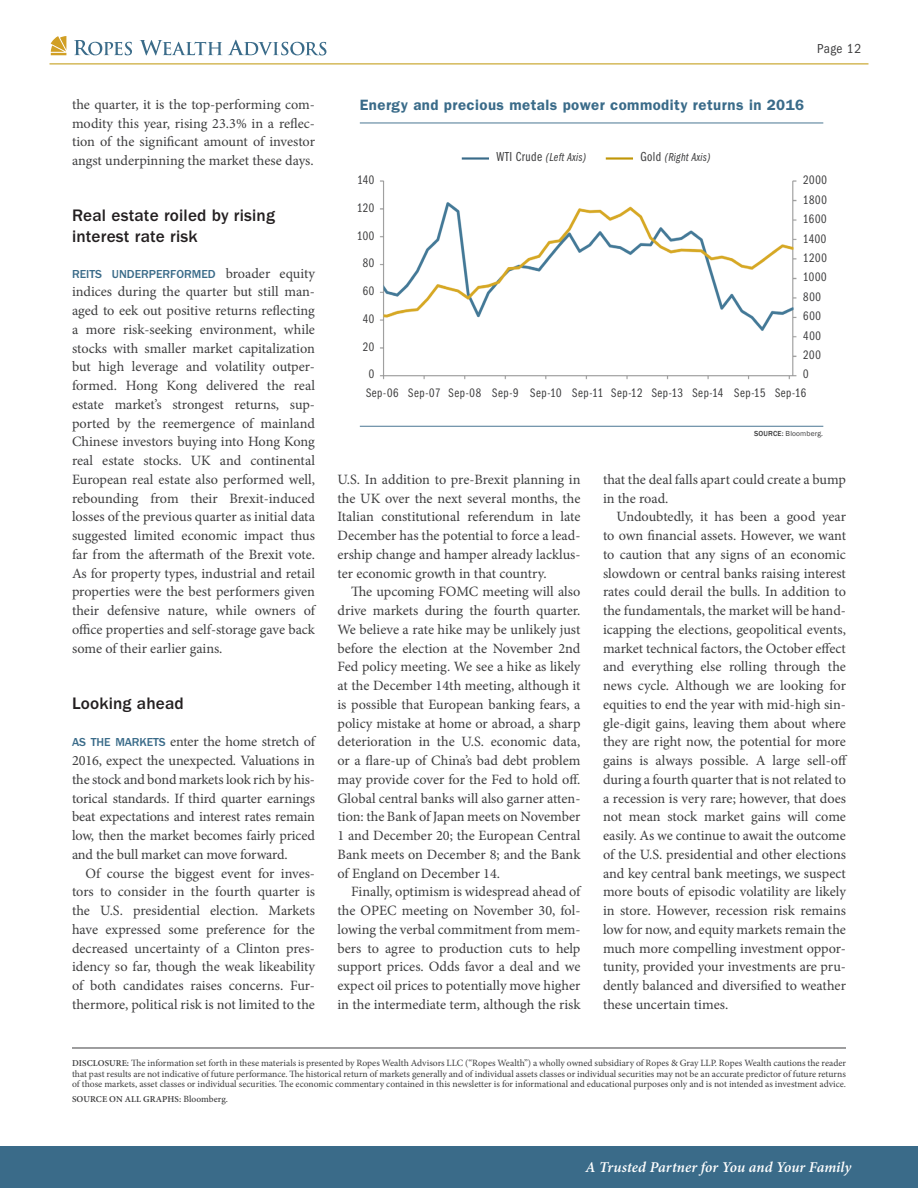
<style>
.page{position:relative;width:918px;height:1188px;background:#fff}
.page>*{position:absolute;margin:0;border:0;box-sizing:border-box;transform-origin:0 0}
.HEAD3_Mini__FG_Demi{font:500 17.25px/21px "ITC Franklin Gothic Std";letter-spacing:.01em;color:#231f20}
.CHART_HEAD__FG_Med_1{font:600 15px "ITC Franklin Gothic Std";letter-spacing:.03em;color:#3a6b89}
.t1{font:italic 600 15px "Minion Pro";color:#fff}
.TEXT__M_9_5{font:14.25px/18.8px "Minion Pro";color:#3e3e3f;text-align:justify}
.TEXT__M_9_5_flush{font:14.25px/18.8px "Minion Pro";letter-spacing:-.005em;color:#3e3e3f;text-align:justify}
.t2{font:condensed 13.5px "ITC Franklin Gothic Std";letter-spacing:.025em;color:#3e3e3f}
.CHART_NUMBERS__FG_Bo{font:12.75px "ITC Franklin Gothic Std Bk Cp";letter-spacing:.055em;color:#3e3e3f}
.CHART_TEXT1__FG_Book{font:12px "ITC Franklin Gothic Std Bk Cp It";letter-spacing:.02em;color:#3e3e3f}
.TEXT__M_9_5_flush-2{font:500 12px "ITC Franklin Gothic Std";color:#3a6b89}
.t3{font:9.6px/10.5px "Minion Pro";color:#3e3e3f;text-align:justify}
.t4{font:600 9px "Minion Pro";letter-spacing:.01em;color:#3e3e3f}
.t5{font:7.5px "Franklin Gothic";letter-spacing:.02em;color:#3e3e3f}
.s1{font-family:"Minion Pro";font-weight:400;font-size:14.25px;color:#3e3e3f}
.s2{font-family:"ITC Franklin Gothic Std";font-weight:500;font-size:12px;color:#3a6b89}
.s3{font-family:"ITC Franklin Gothic Std Bk Cp";font-size:13.5px}
.s4{font-weight:500}
.s5{font-weight:600;font-size:9px}
.s6{font-weight:500;font-size:9.45px}
</style>
<div class="page">
<svg style="left:74px;top:40px;width:58px;height:15px"></svg>
<svg style="left:140px;top:40px;width:186px;height:15px"></svg>
<svg style="left:51px;top:36px;width:15px;height:19px"></svg>
<hr style="left:50px;top:64px;width:818px;height:1px;background:#c09607">
<div style="left:0;top:1146px;width:918px;height:42px;background:#3a6b89"></div>
<hr style="left:72px;top:1048px;width:774px;height:1px;background:#3e3e3f">
<hr style="left:360px;top:123px;width:463px;height:1px;background:#4a7693">
<img style="left:380px;top:180px;width:417px;height:200px">
<hr style="left:462px;top:157px;width:27px;height:3px;background:#3a6b89">
<hr style="left:606px;top:157px;width:27px;height:3px;background:#c09607">
<hr style="left:360px;top:426px;width:463px;height:1px;background:#4a7693">
<p class="TEXT__M_9_5_flush" style="left:72px;top:95px;width:245px">the quarter, it is the top-performing com&shy;modity this year, rising 23.3% in a reflec&shy;tion of the significant amount of investor angst underpinning the market these days.</p>
<p class="HEAD3_Mini__FG_Demi" style="left:72px;top:205px;width:205px">Real estate roiled by rising interest rate risk</p>
<p class="TEXT__M_9_5_flush-2" style="left:72px;top:267px;width:244px">REITS UNDERPERFORMED <span class="s1">broader equity</span></p>
<p class="TEXT__M_9_5_flush" style="left:72px;top:282px;width:245px">indices during the quarter but still man&shy;aged to eek out positive returns reflecting a more risk-seeking environment, while stocks with smaller market capitalization but high leverage and volatility outper&shy;formed. Hong Kong delivered the real estate market’s strongest returns, sup&shy;ported by the reemergence of mainland Chinese investors buying into Hong Kong real estate stocks. UK and continental European real estate also performed well, rebounding from their Brexit-induced losses of the previous quarter as initial data suggested limited economic impact thus far from the aftermath of the Brexit vote.<br>As for property types, industrial and retail properties were the best performers given their defensive nature, while owners of office properties and self-storage gave back some of their earlier gains.</p>
<p class="HEAD3_Mini__FG_Demi" style="left:72px;top:693px;width:113px">Looking ahead</p>
<p class="TEXT__M_9_5_flush" style="left:72px;top:732px;width:245px"><span class="s2">AS THE MARKETS</span> enter the home stretch of 2016, expect the unexpected. Valuations in the stock and bond markets look rich by his&shy;torical standards. If third quarter earnings beat expectations and interest rates remain low, then the market becomes fairly priced and the bull market can move forward.</p>
<p class="TEXT__M_9_5" style="left:72px;top:864px;width:245px;text-indent:14px">Of course the biggest event for inves&shy;tors to consider in the fourth quarter is the U.S. presidential election. Markets have expressed some preference for the decreased uncertainty of a Clinton pres&shy;idency so far, though the weak likeability of both candidates raises concerns. Fur&shy;thermore, political risk is not limited to the</p>
<p class="t2" style="left:817px;top:41px;width:46px">Page 12</p>
<p class="CHART_HEAD__FG_Med_1" style="left:360px;top:96px;width:446px">Energy and precious metals power commodity returns in 2016</p>
<p class="CHART_TEXT1__FG_Book" style="left:496px;top:151px;width:91px"><span class="s3">WTI Crude</span> (Left Axis)</p>
<p class="CHART_TEXT1__FG_Book" style="left:640px;top:151px;width:72px"><span class="s3">Gold</span> (Right Axis)</p>
<p class="CHART_NUMBERS__FG_Bo" style="left:357px;top:173px;width:18px">140</p>
<p class="CHART_NUMBERS__FG_Bo" style="left:357px;top:201px;width:19px">120</p>
<p class="CHART_NUMBERS__FG_Bo" style="left:357px;top:229px;width:19px">100</p>
<p class="CHART_NUMBERS__FG_Bo" style="left:363px;top:256px;width:13px">80</p>
<p class="CHART_NUMBERS__FG_Bo" style="left:363px;top:284px;width:13px">60</p>
<p class="CHART_NUMBERS__FG_Bo" style="left:363px;top:312px;width:13px">40</p>
<p class="CHART_NUMBERS__FG_Bo" style="left:363px;top:339px;width:13px">20</p>
<p class="CHART_NUMBERS__FG_Bo" style="left:369px;top:367px;width:7px">0</p>
<p class="CHART_NUMBERS__FG_Bo" style="left:803px;top:173px;width:25px">2000</p>
<p class="CHART_NUMBERS__FG_Bo" style="left:803px;top:192px;width:25px">1800</p>
<p class="CHART_NUMBERS__FG_Bo" style="left:803px;top:212px;width:25px">1600</p>
<p class="CHART_NUMBERS__FG_Bo" style="left:803px;top:231px;width:25px">1400</p>
<p class="CHART_NUMBERS__FG_Bo" style="left:803px;top:251px;width:25px">1200</p>
<p class="CHART_NUMBERS__FG_Bo" style="left:803px;top:270px;width:25px">1000</p>
<p class="CHART_NUMBERS__FG_Bo" style="left:803px;top:290px;width:19px">800</p>
<p class="CHART_NUMBERS__FG_Bo" style="left:803px;top:309px;width:19px">600</p>
<p class="CHART_NUMBERS__FG_Bo" style="left:803px;top:328px;width:19px">400</p>
<p class="CHART_NUMBERS__FG_Bo" style="left:803px;top:348px;width:19px">200</p>
<p class="CHART_NUMBERS__FG_Bo" style="left:803px;top:367px;width:7px">0</p>
<p class="CHART_NUMBERS__FG_Bo" style="left:366px;top:386px;width:442px">Sep-06 Sep-07 Sep-08 Sep-9 Sep-10 Sep-11 Sep-12 Sep-13 Sep-14 Sep-15 Sep-16</p>
<p class="t5" style="left:754px;top:429px;width:71px"><span class="s4">SOURCE:</span> Bloomberg.</p>
<p class="TEXT__M_9_5" style="left:338px;top:470px;width:245px">U.S. In addition to pre-Brexit planning in the UK over the next several months, the Italian constitutional referendum in late December has the potential to force a lead&shy;ership change and hamper already lacklus&shy;ter economic growth in that country.</p>
<p class="TEXT__M_9_5" style="left:338px;top:582px;width:245px;text-indent:14px">The upcoming FOMC meeting will also drive markets during the fourth quarter.<br>We believe a rate hike may be unlikely just before the election at the November 2nd Fed policy meeting. We see a hike as likely at the December 14th meeting, although it is possible that European banking fears, a policy mistake at home or abroad, a sharp deterioration in the U.S. economic data, or a flare-up of China’s bad debt problem may provide cover for the Fed to hold off.<br>Global central banks will also garner atten&shy;tion: the Bank of Japan meets on November 1 and December 20; the European Central Bank meets on December 8; and the Bank of England on December 14.</p>
<p class="TEXT__M_9_5" style="left:338px;top:882px;width:245px;text-indent:14px">Finally, optimism is widespread ahead of the OPEC meeting on November 30, fol&shy;lowing the verbal commitment from mem&shy;bers to agree to production cuts to help support prices. Odds favor a deal and we expect oil prices to potentially move higher in the intermediate term, although the risk</p>
<p class="TEXT__M_9_5" style="left:603px;top:470px;width:244px">that the deal falls apart could create a bump in the road.</p>
<p class="TEXT__M_9_5" style="left:603px;top:507px;width:246px;text-indent:14px">Undoubtedly, it has been a good year to own financial assets. However, we want to caution that any signs of an economic slowdown or central banks raising interest rates could derail the bulls. In addition to the fundamentals, the market will be hand&shy;icapping the elections, geopolitical events, market technical factors, the October effect and everything else rolling through the news cycle. Although we are looking for equities to end the year with mid-high sin&shy;gle-digit gains, leaving them about where they are right now, the potential for more gains is always possible. A large sell-off during a fourth quarter that is not related to a recession is very rare; however, that does not mean stock market gains will come easily. As we continue to await the outcome of the U.S. presidential and other elections and key central bank meetings, we suspect more bouts of episodic volatility are likely in store. However, recession risk remains low for now, and equity markets remain the much more compelling investment oppor&shy;tunity, provided your investments are pru&shy;dently balanced and diversified to weather these uncertain times.</p>
<p class="t3" style="left:72px;top:1058px;width:776px"><span class="s5">DISCLOSURE:</span> The information set forth in these materials is presented by Ropes Wealth Advisors LLC (“Ropes Wealth”) a wholly owned subsidiary of Ropes &amp; Gray LLP. Ropes Wealth cautions the reader that past results are not indicative of future performance. The historical return of markets generally and of individual assets classes or individual securities may not be an accurate predictor of future returns of those markets, asset classes or individual securities. The economic commentary contained in this newsletter is for informational and educational purposes only and is not intended as investment advice.</p>
<p class="t4" style="left:72px;top:1093px;width:157px">SOURCE ON ALL GRAPHS: <span class="s6">Bloomberg.</span></p>
<p class="t1" style="left:586px;top:1157px;width:267px">A Trusted Partner for You and Your Family</p>
</div>
